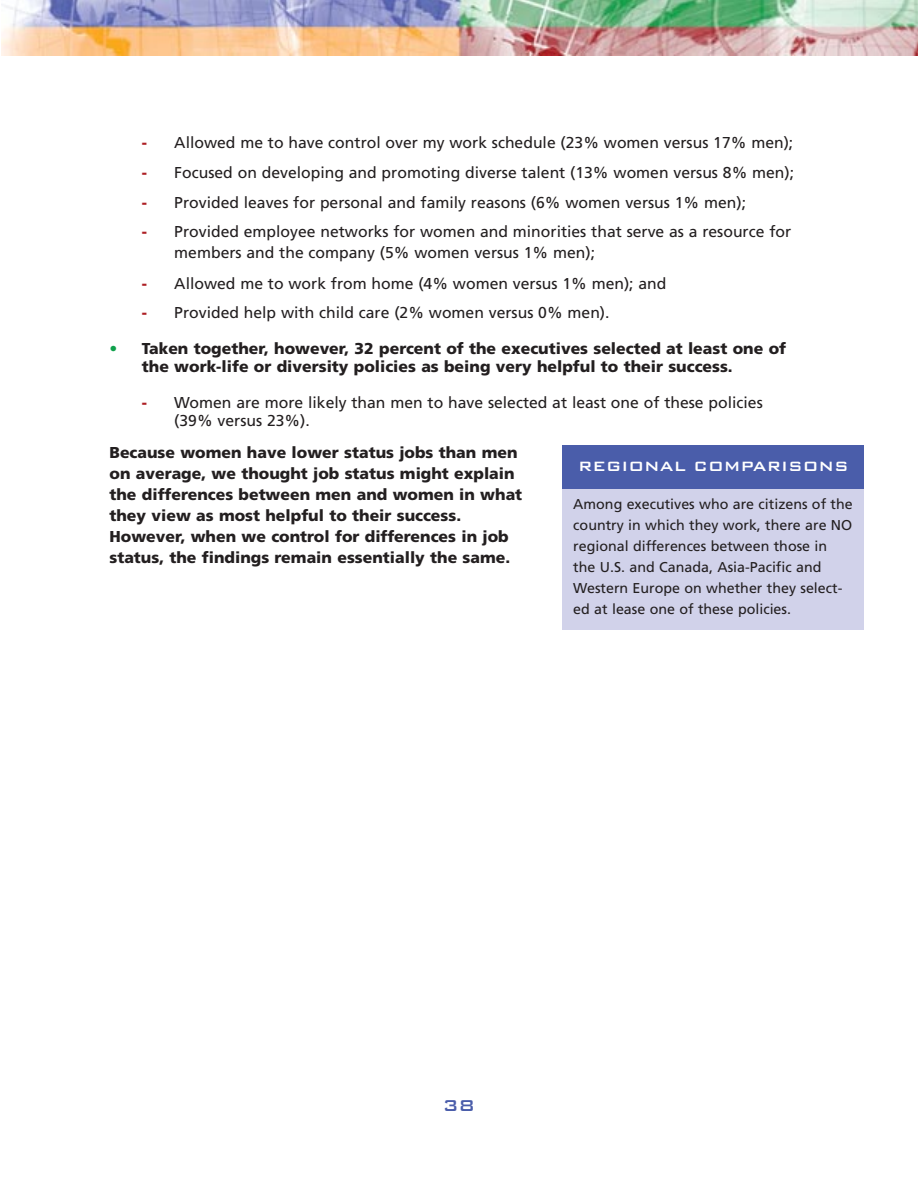
<style>
.page{position:relative;width:918px;height:1188px;background:#fff}
.page>*{position:absolute;margin:0;border:0;box-sizing:border-box;transform-origin:0 0}
.t1{font:500 21px "Bank Gothic BT";color:#4a5daa}
.t2{font:500 18px "Bank Gothic BT";color:#fff}
.t3{font:15.75px/20.2px "Frutiger";color:#231f20}
.t4{font:900 15.75px/21px "Frutiger";color:#231f20}
.t5{font:14.25px/21px "Frutiger";color:#231f20}
.s1{font-weight:900;color:#ad1f24}
.s2{font-weight:400;color:#0fa14c}
</style>
<div class="page">
<img style="left:2px;top:0;width:916px;height:55px">
<div style="left:563px;top:488px;width:301px;height:142px;background:#d1d2ea"></div>
<div style="left:563px;top:446px;width:301px;height:43px;background:#4a5daa"></div>
<p class="t3" style="left:142px;top:134px;width:653px"><span class="s1">-</span> Allowed me to have control over my work schedule (23% women versus 17% men);</p>
<p class="t3" style="left:142px;top:164px;width:654px"><span class="s1">-</span> Focused on developing and promoting diverse talent (13% women versus 8% men);</p>
<p class="t3" style="left:142px;top:193px;width:606px"><span class="s1">-</span> Provided leaves for personal and family reasons (6% women versus 1% men);</p>
<p class="t3" style="left:174px;top:223px;width:618px;text-indent:-32px"><span class="s1">-</span> Provided employee networks for women and minorities that serve as a resource for members and the company (5% women versus 1% men);</p>
<p class="t3" style="left:142px;top:274px;width:526px"><span class="s1">-</span> Allowed me to work from home (4% women versus 1% men); and</p>
<p class="t3" style="left:142px;top:304px;width:469px"><span class="s1">-</span> Provided help with child care (2% women versus 0% men).</p>
<p class="t4" style="left:142px;top:340px;width:646px;line-height:18.9px;text-indent:-32px"><span class="s2">•</span> Taken together, however, 32 percent of the executives selected at least one of the work-life or diversity policies as being very helpful to their success.</p>
<p class="t3" style="left:174px;top:394px;width:590px;line-height:18.9px;text-indent:-32px"><span class="s1">-</span> Women are more likely than men to have selected at least one of these policies (39% versus 23%).</p>
<p class="t4" style="left:110px;top:443px;width:414px">Because women have lower status jobs than men on average, we thought job status might explain the differences between men and women in what they view as most helpful to their success.<br>However, when we control for differences in job status, the findings remain essentially the same.</p>
<p class="t2" style="left:578px;top:455px;width:272px">REGIONAL COMPARISONS</p>
<p class="t5" style="left:573px;top:495px;width:281px">Among executives who are citizens of the country in which they work, there are NO regional differences between those in the U.S. and Canada, Asia-Pacific and Western Europe on whether they select&shy;ed at lease one of these policies.</p>
<h1 class="t1" style="left:443px;top:1092px;width:34px">38</h1>
</div>
